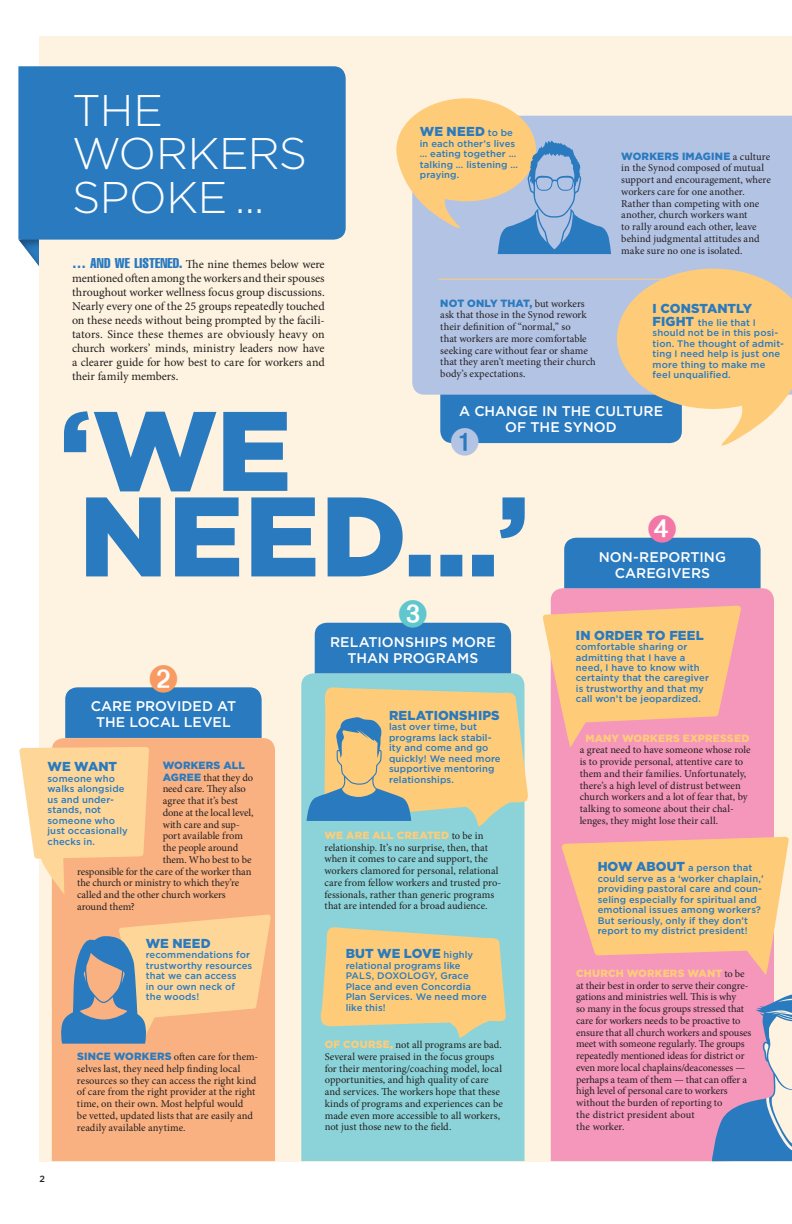
<style>
.page{position:relative;width:792px;height:1224px;background:#fff}
.page>*{position:absolute;margin:0;border:0;box-sizing:border-box;transform-origin:0 0}
.Body_Copy{font:900 112.8px/85.5px "Gotham";letter-spacing:.005em;color:#2a7abf}
.Body_Copy-2{font:300 44.3px/43.4px "Gotham";letter-spacing:-.01em;color:#fff}
.chart_subhead{font:500 14px/16px "Gotham";letter-spacing:.005em;color:#fff;text-align:center}
.Quote_Bubble_copy{font:900 13px "Gotham";letter-spacing:.01em;color:#2a7abf}
.Body_Copy-3{font:12px/14px "Minion Pro";letter-spacing:-.005em;color:#231f20;text-align:justify}
.New_Box_Text{font:10.5px/11.7px "Minion Pro";color:#231f20}
.New_Box_Text-2{font:900 10.5px "Gotham";letter-spacing:.015em;color:#2a7abf}
.Quote_Bubble_copy-2{font:500 9.5px/10.5px "Gotham";letter-spacing:.01em;color:#2a7abf}
.Body_No_Indent{font:500 9px "Gotham";color:#231f20}
.s1{font-family:"Helvetica LT Std Comp";font-size:14px;color:#2a7abf}
.s2{font-weight:500;font-size:9.5px}
.s3{font-family:"Gotham";font-weight:900;color:#2a7abf}
.s4{font-weight:900;font-size:13px}
.s5{font-family:"Gotham";font-weight:900;color:#fecc79}
</style>
<div class="page">
<div style="left:18px;top:234px;width:25px;height:34px;background:#231f20;opacity:.4"></div>
<div style="left:40px;top:36px;width:752px;height:1125px;background:#fef3e0"></div>
<div style="left:301px;top:673px;width:224px;height:488px;background:#8bd3d8"></div>
<div style="left:551px;top:588px;width:223px;height:573px;background:#f497ba"></div>
<svg style="left:307px;top:686px;width:221px;height:140px"></svg>
<svg style="left:319px;top:926px;width:187px;height:112px"></svg>
<svg style="left:543px;top:606px;width:198px;height:143px"></svg>
<svg style="left:561px;top:836px;width:228px;height:141px"></svg>
<div style="left:18px;top:66px;width:328px;height:174px;background:#2a7abf"></div>
<svg style="left:712px;top:993px;width:80px;height:168px"></svg>
<div style="left:52px;top:738px;width:223px;height:423px;background:#f9b182"></div>
<svg style="left:19px;top:747px;width:130px;height:147px"></svg>
<svg style="left:60px;top:915px;width:211px;height:129px"></svg>
<div style="left:412px;top:116px;width:380px;height:279px;background:#b3c3e4"></div>
<svg style="left:396px;top:98px;width:215px;height:156px"></svg>
<hr style="left:438px;top:279px;width:273px;height:1px;background:#fecc79">
<svg style="left:315px;top:602px;width:196px;height:71px"></svg>
<svg style="left:564px;top:517px;width:197px;height:71px"></svg>
<svg style="left:440px;top:269px;width:352px;height:185px"></svg>
<svg style="left:65px;top:666px;width:197px;height:72px"></svg>
<p class="Body_Copy-2" style="left:72px;top:88px;width:237px">THE<br>WORKERS<br>SPOKE ...</p>
<p class="Body_Copy-3" style="left:72px;top:257px;width:254px"><span class="s1">… AND WE LISTENED.</span> The nine themes below were mentioned often among the workers and their spouses throughout worker wellness focus group discussions.<br>Nearly every one of the 25 groups repeatedly touched on these needs without being prompted by the facili&shy;tators. Since these themes are obviously heavy on church workers’ minds, ministry leaders now have a clearer guide for how best to care for workers and their family members.</p>
<p class="Quote_Bubble_copy" style="left:420px;top:123px;width:95px">WE NEED <span class="s2">to be</span></p>
<p class="Quote_Bubble_copy-2" style="left:420px;top:138px;width:100px">in each other’s lives … eating together … talking … listening … praying.</p>
<p class="New_Box_Text" style="left:440px;top:298px;width:157px"><span class="s3">NOT ONLY THAT,</span> but workers ask that those in the Synod rework their definition of “normal,” so<br>that workers are more comfortable seeking care without fear or shame that they aren’t meeting their church body’s expectations.</p>
<p class="New_Box_Text" style="left:621px;top:150px;width:151px"><span class="s3">WORKERS IMAGINE</span> a culture in the Synod composed of mutual support and encouragement, where workers care for one another.<br>Rather than competing with one another, church workers want<br>to rally around each other, leave behind judgmental attitudes and make sure no one is isolated.</p>
<p class="Quote_Bubble_copy" style="left:653px;top:299px;width:101px">I CONSTANTLY</p>
<p class="Quote_Bubble_copy-2" style="left:653px;top:317px;width:133px"><span class="s4">FIGHT</span> the lie that I should not be in this posi&shy;tion. The thought of admit&shy;ting I need help is just one more thing to make me feel unqualified.</p>
<p class="chart_subhead" style="left:459px;top:403px;width:205px">A CHANGE IN THE CULTURE<br>OF THE SYNOD</p>
<p class="Body_Copy" style="left:59px;top:407px;width:471px">‘WE<br>NEED…’</p>
<p class="chart_subhead" style="left:599px;top:549px;width:129px">NON-REPORTING<br>CAREGIVERS</p>
<p class="chart_subhead" style="left:91px;top:698px;width:147px">CARE PROVIDED AT<br>THE LOCAL LEVEL</p>
<p class="New_Box_Text-2" style="left:163px;top:758px;width:84px">WORKERS ALL</p>
<p class="New_Box_Text" style="left:163px;top:771px;width:92px"><span class="s3">AGREE</span> that they do</p>
<p class="New_Box_Text" style="left:163px;top:783px;width:85px">need care. They also</p>
<p class="New_Box_Text" style="left:163px;top:795px;width:77px">agree that it’s best</p>
<p class="New_Box_Text" style="left:163px;top:807px;width:92px">done at the local level,</p>
<p class="New_Box_Text" style="left:163px;top:818px;width:79px">with care and sup-</p>
<p class="New_Box_Text" style="left:163px;top:830px;width:82px">port available from</p>
<p class="New_Box_Text" style="left:163px;top:842px;width:77px">the people around</p>
<p class="New_Box_Text" style="left:163px;top:854px;width:90px">them. Who best to be</p>
<p class="New_Box_Text" style="left:77px;top:865px;width:176px">responsible for the care of the worker than</p>
<p class="New_Box_Text" style="left:77px;top:877px;width:164px">the church or ministry to which they’re</p>
<p class="New_Box_Text" style="left:77px;top:889px;width:150px">called and the other church workers</p>
<p class="New_Box_Text" style="left:77px;top:901px;width:59px">around them?</p>
<p class="Quote_Bubble_copy" style="left:48px;top:758px;width:71px">WE WANT</p>
<p class="Quote_Bubble_copy-2" style="left:48px;top:773px;width:82px">someone who walks alongside us and under&shy;stands, not someone who just occasionally checks in.</p>
<p class="Quote_Bubble_copy" style="left:146px;top:934px;width:67px">WE NEED</p>
<p class="Quote_Bubble_copy-2" style="left:146px;top:949px;width:108px">recommendations for trustworthy resources that we can access<br>in our own neck of the woods!</p>
<p class="Body_No_Indent" style="left:40px;top:1173px;width:7px">2</p>
<p class="New_Box_Text" style="left:77px;top:1051px;width:183px"><span class="s3">SINCE WORKERS</span> often care for them&shy;selves last, they need help finding local resources so they can access the right kind of care from the right provider at the right time, on their own. Most helpful would<br>be vetted, updated lists that are easily and readily available anytime.</p>
<p class="chart_subhead" style="left:330px;top:634px;width:167px">RELATIONSHIPS MORE<br>THAN PROGRAMS</p>
<p class="Quote_Bubble_copy" style="left:389px;top:706px;width:112px">RELATIONSHIPS</p>
<p class="Quote_Bubble_copy-2" style="left:389px;top:721px;width:113px">last over time, but programs lack stabil&shy;ity and come and go quickly! We need more supportive mentoring relationships.</p>
<p class="New_Box_Text" style="left:325px;top:830px;width:178px"><span class="s5">WE ARE ALL CREATED</span> to be in relationship. It’s no surprise, then, that when it comes to care and support, the workers clamored for personal, relational care from fellow workers and trusted pro&shy;fessionals, rather than generic programs that are intended for a broad audience.</p>
<p class="Quote_Bubble_copy" style="left:346px;top:945px;width:129px">BUT WE LOVE <span class="s2">highly</span></p>
<p class="Quote_Bubble_copy-2" style="left:346px;top:960px;width:143px">relational programs like<br>PALS, DOXOLOGY, Grace<br>Place and even Concordia<br>Plan Services. We need more like this!</p>
<p class="New_Box_Text" style="left:325px;top:1039px;width:180px"><span class="s5">OF COURSE,</span> not all programs are bad.<br>Several were praised in the focus groups for their mentoring/coaching model, local opportunities, and high quality of care and services. The workers hope that these kinds of programs and experiences can be made even more accessible to all workers, not just those new to the field.</p>
<p class="Quote_Bubble_copy" style="left:576px;top:626px;width:129px">IN ORDER TO FEEL</p>
<p class="Quote_Bubble_copy-2" style="left:576px;top:641px;width:135px">comfortable sharing or admitting that I have a need, I have to know with certainty that the caregiver is trustworthy and that my call won’t be jeopardized.</p>
<p class="New_Box_Text" style="left:580px;top:733px;width:172px;text-indent:6px"><span class="s5">MANY WORKERS EXPRESSED </span>a great need to have someone whose role is to provide personal, attentive care to them and their families. Unfortunately, there’s a high level of distrust between church workers and a lot of fear that, by talking to someone about their chal&shy;lenges, they might lose their call.</p>
<p class="Quote_Bubble_copy-2" style="left:598px;top:862px;width:167px"><span class="s4">HOW ABOUT</span> a person that could serve as a ‘worker chaplain,’ providing pastoral care and coun&shy;seling especially for spiritual and emotional issues among workers?<br>But seriously, only if they don’t report to my district president!</p>
<p class="New_Box_Text" style="left:576px;top:968px;width:177px"><span class="s5">CHURCH WORKERS WANT</span> to be at their best in order to serve their congre&shy;gations and ministries well. This is why<br>so many in the focus groups stressed that care for workers needs to be proactive to ensure that all church workers and spouses meet with someone regularly. The groups repeatedly mentioned ideas for district or even more local chaplains/deaconesses — perhaps a team of them — that can offer a high level of personal care to workers without the burden of reporting to<br>the district president about<br>the worker.</p>
</div>
